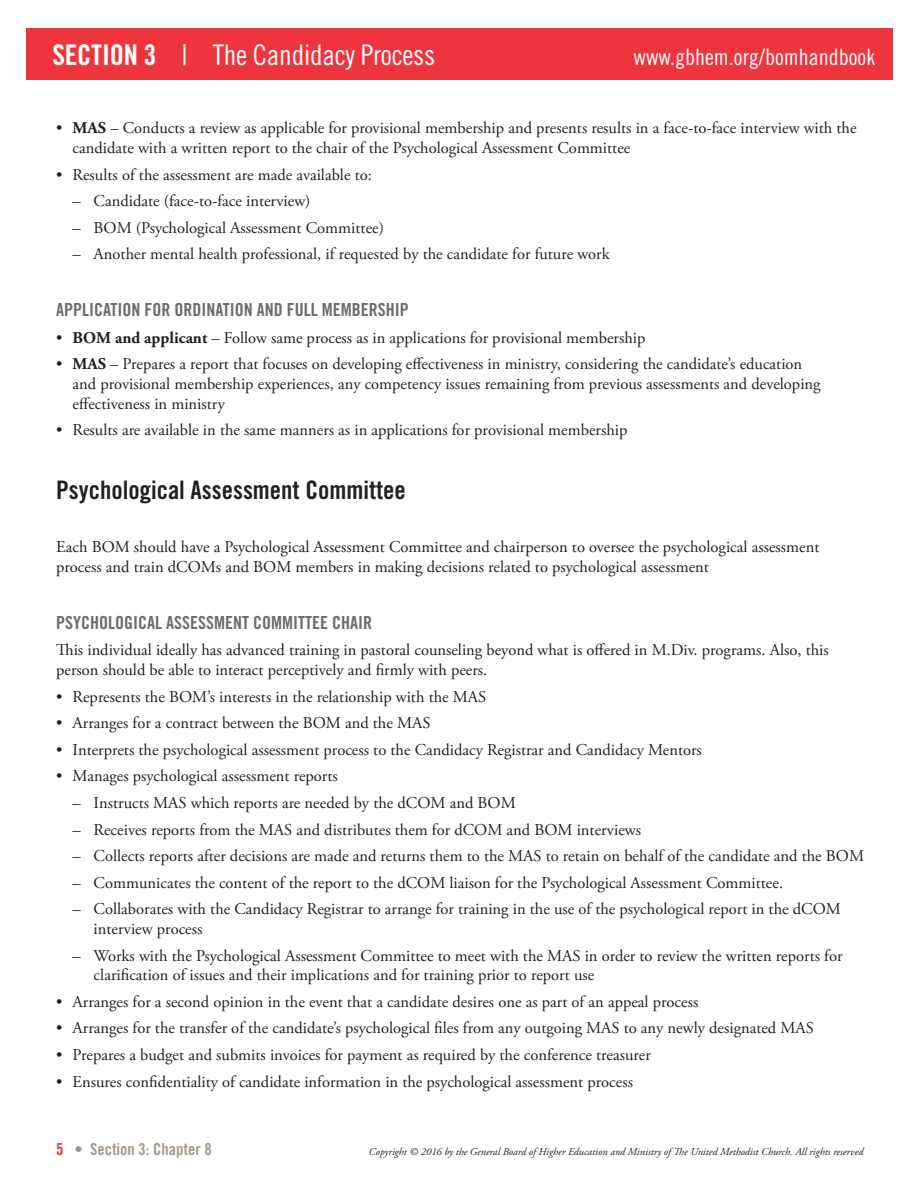
<style>
.page{position:relative;width:918px;height:1188px;background:#fff}
.page>*{position:absolute;margin:0;border:0;box-sizing:border-box;transform-origin:0 0}
.t1{font:28.5px "Trade Gothic Cond Eighteen";letter-spacing:-.01em;color:#fff}
.t2{font:25.5px "Trade Gothic Bold Cond Twenty";color:#231f20}
.t3{font:22.5px "Trade Gothic Cond Eighteen";color:#fff}
.t4{font:18px "Trade Gothic Bold Cond Twenty";color:#6c6d70}
.t5{font:16.5px/19.8px "Adobe Garamond Pro";color:#231f20}
.t6{font:16.5px "Trade Gothic Bold Cond Twenty";color:#a2978b}
.t7{font:italic 10.5px "Adobe Garamond Pro";color:#231f20}
.s1{font-family:"Trade Gothic Bold Cond Twenty"}
.s2{font-weight:700}
.s3{color:#ee343d}
</style>
<div class="page">
<div style="left:26px;top:28px;width:866px;height:52px;background:#ee343d"></div>
<h1 class="t1" style="left:53px;top:38px;width:384px"><span class="s1">SECTION 3</span> | The Candidacy Process</h1>
<h3 class="t3" style="left:634px;top:43px;width:243px">www.gbhem.org/bomhandbook</h3>
<p class="t5" style="left:73px;top:119px;width:786px;text-indent:-16px">• <span class="s2">MAS</span> – Conducts a review as applicable for provisional membership and presents results in a face-to-face interview with the candidate with a written report to the chair of the Psychological Assessment Committee</p>
<p class="t5" style="left:56px;top:165px;width:317px">• Results of the assessment are made available to:</p>
<p class="t5" style="left:73px;top:192px;width:239px">– Candidate (face-to-face interview)</p>
<p class="t5" style="left:73px;top:218px;width:313px">– BOM (Psychological Assessment Committee)</p>
<p class="t5" style="left:73px;top:245px;width:538px">– Another mental health professional, if requested by the candidate for future work</p>
<p class="t4" style="left:56px;top:299px;width:354px">APPLICATION FOR ORDINATION AND FULL MEMBERSHIP</p>
<p class="t5" style="left:56px;top:328px;width:591px">• <span class="s2">BOM and applicant</span> – Follow same process as in applications for provisional membership</p>
<p class="t5" style="left:73px;top:355px;width:749px;text-indent:-16px">• <span class="s2">MAS</span> – Prepares a report that focuses on developing effectiveness in ministry, considering the candidate’s education and provisional membership experiences, any competency issues remaining from previous assessments and developing effectiveness in ministry</p>
<p class="t5" style="left:56px;top:421px;width:573px">• Results are available in the same manners as in applications for provisional membership</p>
<p class="t2" style="left:56px;top:475px;width:351px">Psychological Assessment Committee</p>
<p class="t5" style="left:56px;top:538px;width:765px">Each BOM should have a Psychological Assessment Committee and chairperson to oversee the psychological assessment process and train dCOMs and BOM members in making decisions related to psychological assessment</p>
<p class="t4" style="left:56px;top:612px;width:317px">PSYCHOLOGICAL ASSESSMENT COMMITTEE CHAIR</p>
<p class="t5" style="left:56px;top:641px;width:774px">This individual ideally has advanced training in pastoral counseling beyond what is offered in M.Div. programs. Also, this person should be able to interact perceptively and firmly with peers.</p>
<p class="t5" style="left:56px;top:687px;width:432px">• Represents the BOM’s interests in the relationship with the MAS</p>
<p class="t5" style="left:56px;top:714px;width:376px">• Arranges for a contract between the BOM and the MAS</p>
<p class="t5" style="left:56px;top:740px;width:647px">• Interprets the psychological assessment process to the Candidacy Registrar and Candidacy Mentors</p>
<p class="t5" style="left:56px;top:767px;width:283px">• Manages psychological assessment reports</p>
<p class="t5" style="left:73px;top:793px;width:445px">– Instructs MAS which reports are needed by the dCOM and BOM</p>
<p class="t5" style="left:73px;top:820px;width:570px">– Receives reports from the MAS and distributes them for dCOM and BOM interviews</p>
<p class="t5" style="left:73px;top:847px;width:793px">– Collects reports after decisions are made and returns them to the MAS to retain on behalf of the candidate and the BOM</p>
<p class="t5" style="left:73px;top:873px;width:712px">– Communicates the content of the report to the dCOM liaison for the Psychological Assessment Committee.</p>
<p class="t5" style="left:94px;top:900px;width:749px;text-indent:-21px">– Collaborates with the Candidacy Registrar to arrange for training in the use of the psychological report in the dCOM interview process</p>
<p class="t5" style="left:94px;top:946px;width:750px;text-indent:-21px">– Works with the Psychological Assessment Committee to meet with the MAS in order to review the written reports for clarification of issues and their implications and for training prior to report use</p>
<p class="t5" style="left:56px;top:992px;width:644px">• Arranges for a second opinion in the event that a candidate desires one as part of an appeal process</p>
<p class="t5" style="left:56px;top:1019px;width:759px">• Arranges for the transfer of the candidate’s psychological files from any outgoing MAS to any newly designated MAS</p>
<p class="t5" style="left:56px;top:1045px;width:596px">• Prepares a budget and submits invoices for payment as required by the conference treasurer</p>
<p class="t5" style="left:56px;top:1072px;width:578px">• Ensures confidentiality of candidate information in the psychological assessment process</p>
<p class="t6" style="left:56px;top:1139px;width:157px"><span class="s3">5</span> • Section 3: Chapter 8</p>
<p class="t7" style="left:369px;top:1145px;width:496px">Copyright © 2016 by the General Board of Higher Education and Ministry of The United Methodist Church. All rights reserved</p>
</div>
